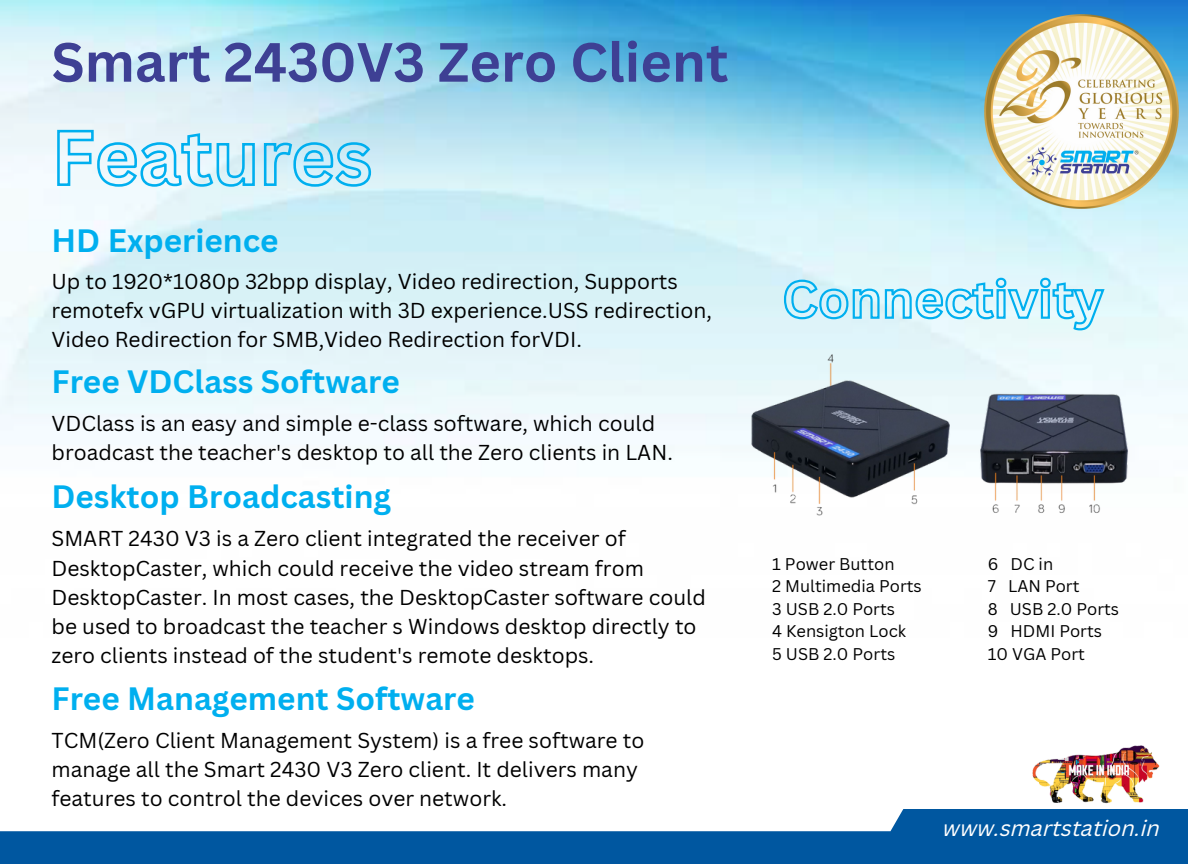
<style>
.page{position:relative;width:1188px;height:864px;background:#fff}
.page>*{position:absolute;margin:0;border:0;box-sizing:border-box;transform-origin:0 0}
.t1{font:700 54px "Canva Sans";color:#3e4094}
.t2{font:700 31.5px "Canva Sans";color:#00afef}
.t3{font:italic 21.9px "Canva Sans";color:#fff}
.t4{font:21px/29.2px "Canva Sans";color:#000}
.t5{font:16.5px/22.5px "Canva Sans";color:#000}
</style>
<div class="page">
<img style="left:0;top:0;width:1188px;height:810px">
<svg style="left:0;top:810px;width:1188px;height:54px;fill:#0057a0"></svg>
<img style="left:1032px;top:745px;width:128px;height:59px">
<img style="left:975px;top:5px;width:213px;height:213px">
<img style="left:746px;top:342px;width:388px;height:181px">
<svg style="left:783px;top:276px;width:323px;height:56px;background:#b5e8f7"></svg>
<svg style="left:56px;top:129px;width:316px;height:59px;background:#afe3f6"></svg>
<h1 class="t1" style="left:52px;top:24px;width:678px">Smart 2430V3 Zero Client</h1>
<h2 class="t2" style="left:52px;top:218px;width:229px">HD Experience</h2>
<p class="t4" style="left:52px;top:266px;width:662px">Up to 1920*1080p 32bpp display, Video redirection, Supports remotefx vGPU virtualization with 3D experience.USS redirection,<br>Video Redirection for SMB,Video Redirection forVDI.</p>
<h2 class="t2" style="left:52px;top:360px;width:350px">Free VDClass Software</h2>
<p class="t4" style="left:52px;top:408px;width:623px">VDClass is an easy and simple e-class software, which could broadcast the teacher's desktop to all the Zero clients in LAN.</p>
<h2 class="t2" style="left:52px;top:474px;width:341px">Desktop Broadcasting</h2>
<p class="t4" style="left:52px;top:524px;width:656px">SMART 2430 V3 is a Zero client integrated the receiver of DesktopCaster, which could receive the video stream from DesktopCaster. In most cases, the DesktopCaster software could be used to broadcast the teacher s Windows desktop directly to zero clients instead of the student's remote desktops.</p>
<h2 class="t2" style="left:52px;top:676px;width:425px">Free Management Software</h2>
<p class="t4" style="left:52px;top:725px;width:594px">TCM(Zero Client Management System) is a free software to manage all the Smart 2430 V3 Zero client. It delivers many features to control the devices over network.</p>
<p class="t5" style="left:772px;top:552px;width:151px">1 Power Button<br>2 Multimedia Ports<br>3 USB 2.0 Ports<br>4 Kensigton Lock<br>5 USB 2.0 Ports</p>
<p class="t5" style="left:988px;top:552px;width:133px">6 DC in<br>7 LAN Port<br>8 USB 2.0 Ports<br>9 HDMI Ports<br>10 VGA Port</p>
<p class="t3" style="left:943px;top:819px;width:219px">www.smartstation.in</p>
</div>
